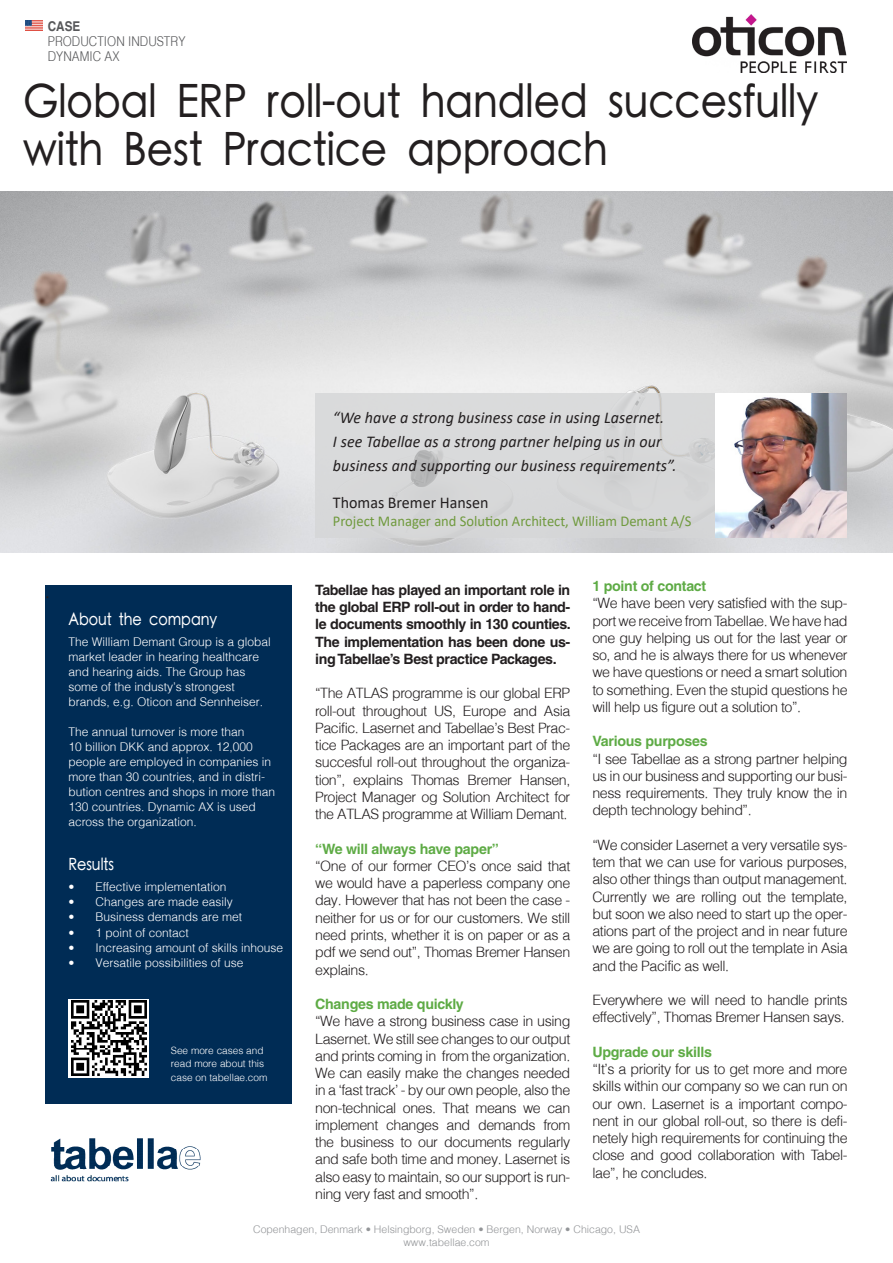
<style>
.page{position:relative;width:893px;height:1263px;background:#fff}
.page>*{position:absolute;margin:0;border:0;box-sizing:border-box;transform-origin:0 0}
.t1{font:500 45px "ST Heiti K";color:#231f20;scale:.9 1}
.t2{font:18px "Minion Pro";color:#231f20}
.t3{font:italic 16.5px/24px "Calibri";letter-spacing:.005em;color:#231f20}
.t4{font:500 16.5px "ST Heiti K";color:#fff;scale:.87 1}
.t5{font:16.5px "Calibri";color:#231f20}
.t6{font:15px "Calibri";color:#709a3e}
.t7{font:300 14.25px/17.2px "Helv";letter-spacing:-.03em;color:#231f20;text-align:justify}
.t8{font:700 14.25px/17.2px "Helvetica";letter-spacing:-.03em;color:#231f20;text-align:justify}
.t9{font:700 14.25px "Helvetica";letter-spacing:-.02em;color:#5eab45}
.t10{font:300 13.5px "Helv";color:#57585a;scale:.87 1}
.t11{font:700 13.5px "Helvetica";color:#57585a;scale:.87 1}
.t12{font:300 12px/15px "Helv";color:#fff}
.t13{font:300 10.5px "Helv";color:#939598}
.t14{font:300 10.05px "Helv";color:#fff}
</style>
<div class="page">
<img style="left:0;top:191px;width:893px;height:362px">
<div style="left:45px;top:585px;width:247px;height:518px;background:#002c55"></div>
<div style="left:315px;top:393px;width:401px;height:145px;background:#d5d6d7"></div>
<img style="left:51px;top:1138px;width:150px;height:32px">
<img style="left:50px;top:1175px;width:79px;height:7px">
<div style="left:68px;top:999px;width:81px;height:79px;background:linear-gradient(to bottom,#fff,#fff)"></div>
<img style="left:72px;top:1001px;width:75px;height:75px">
<img style="left:716px;top:393px;width:131px;height:145px">
<img style="left:692px;top:15px;width:154px;height:57px">
<img style="left:25px;top:21px;width:18px;height:10px">
<p class="t11" style="left:48px;top:18px;width:39px">CASE</p>
<p class="t10" style="left:48px;top:32px;width:160px">PRODUCTION INDUSTRY</p>
<p class="t10" style="left:48px;top:47px;width:84px">DYNAMIC AX</p>
<p class="t1" style="left:23px;top:78px;width:885px">Global ERP roll-out handled succesfully</p>
<p class="t1" style="left:23px;top:126px;width:651px">with Best Practice approach</p>
<p class="t3" style="left:333px;top:405px;width:345px">“We have a strong business case in using Lasernet.<br>I see Tabellae as a strong partner helping us in our business and supporting our business requirements”.</p>
<p class="t5" style="left:333px;top:491px;width:157px">Thomas Bremer Hansen</p>
<p class="t6" style="left:333px;top:510px;width:360px">Project Manager and Solution Architect, William Demant A/S</p>
<p class="t2" style="left:45px;top:580px;width:6px">.</p>
<p class="t4" style="left:68px;top:610px;width:173px">About the company</p>
<p class="t12" style="left:68px;top:634px;width:204px">The William Demant Group is a global market leader in hearing healthcare and hearing aids. The Group has some of the industy’s strongest brands, e.g. Oticon and Sennheiser.</p>
<p class="t12" style="left:68px;top:724px;width:208px">The annual turnover is more than<br>10 billion DKK and approx. 12,000 people are employed in companies in more than 30 countries, and in distri&shy;bution centres and shops in more than 130 countries. Dynamic AX is used across the organization.</p>
<p class="t4" style="left:68px;top:855px;width:54px">Results</p>
<p class="t12" style="left:68px;top:879px;width:160px">• Effective implementation</p>
<p class="t12" style="left:68px;top:894px;width:166px">• Changes are made easily</p>
<p class="t12" style="left:68px;top:909px;width:175px">• Business demands are met</p>
<p class="t12" style="left:68px;top:924px;width:122px">• 1 point of contact</p>
<p class="t12" style="left:68px;top:939px;width:216px">• Increasing amount of skills inhouse</p>
<p class="t12" style="left:68px;top:954px;width:177px">• Versatile possibilities of use</p>
<p class="t14" style="left:171px;top:1044px;width:94px">See more cases and</p>
<p class="t14" style="left:171px;top:1057px;width:95px">read more about this</p>
<p class="t14" style="left:171px;top:1071px;width:98px">case on tabellae.com</p>
<p class="t8" style="left:315px;top:581px;width:257px">Tabellae has played an important role in the global ERP roll-out in order to hand&shy;le documents smoothly in 130 counties.<br>The implementation has been done us&shy;ing Tabellae’s Best practice Packages.</p>
<p class="t7" style="left:315px;top:684px;width:257px">“The ATLAS programme is our global ERP roll-out throughout US, Europe and Asia Pacific. Lasernet and Tabellae’s Best Prac&shy;tice Packages are an important part of the succesful roll-out throughout the organiza&shy;tion”, explains Thomas Bremer Hansen, Project Manager og Solution Architect for the ATLAS programme at William Demant.</p>
<p class="t9" style="left:315px;top:840px;width:185px">“We will always have paper”</p>
<p class="t7" style="left:315px;top:857px;width:257px">“One of our former CEO’s once said that we would have a paperless company one day. However that has not been the case - neither for us or for our customers. We still need prints, whether it is on paper or as a pdf we send out”, Thomas Bremer Hansen explains.</p>
<p class="t9" style="left:315px;top:995px;width:150px">Changes made quickly</p>
<p class="t7" style="left:315px;top:1012px;width:257px">“We have a strong business case in using Lasernet. We still see changes to our output and prints coming in from the organization.<br>We can easily make the changes needed in a ‘fast track’ - by our own people, also the non-technical ones. That means we can implement changes and demands from the business to our documents regularly and safe both time and money. Lasernet is also easy to maintain, so our support is run&shy;ning very fast and smooth”.</p>
<p class="t9" style="left:592px;top:577px;width:115px">1 point of contact</p>
<p class="t7" style="left:592px;top:594px;width:257px">“We have been very satisfied with the sup&shy;port we receive from Tabellae. We have had one guy helping us out for the last year or so, and he is always there for us whenever we have questions or need a smart solution to something. Even the stupid questions he will help us figure out a solution to”.</p>
<p class="t9" style="left:592px;top:733px;width:117px">Various purposes</p>
<p class="t7" style="left:592px;top:749px;width:257px">“I see Tabellae as a strong partner helping us in our business and supporting our busi&shy;ness requirements. They truly know the in depth technology behind”.</p>
<p class="t7" style="left:592px;top:836px;width:257px">“We consider Lasernet a very versatile sys&shy;tem that we can use for various purposes, also other things than output management.</p>
<p class="t7" style="left:592px;top:887px;width:257px">Currently we are rolling out the template, but soon we also need to start up the oper&shy;ations part of the project and in near future we are going to roll out the template in Asia and the Pacific as well.</p>
<p class="t7" style="left:592px;top:991px;width:257px">Everywhere we will need to handle prints effectively”, Thomas Bremer Hansen says.</p>
<p class="t9" style="left:592px;top:1043px;width:121px">Upgrade our skills</p>
<p class="t7" style="left:592px;top:1060px;width:257px">“It’s a priority for us to get more and more skills within our company so we can run on our own. Lasernet is a important compo&shy;nent in our global roll-out, so there is defi&shy;netely high requirements for continuing the close and good collaboration with Tabel&shy;lae”, he concludes.</p>
<p class="t13" style="left:253px;top:1222px;width:388px">Copenhagen, Denmark • Helsingborg, Sweden • Bergen, Norway • Chicago, USA</p>
<p class="t13" style="left:403px;top:1236px;width:88px">www.tabellae.com</p>
</div>
